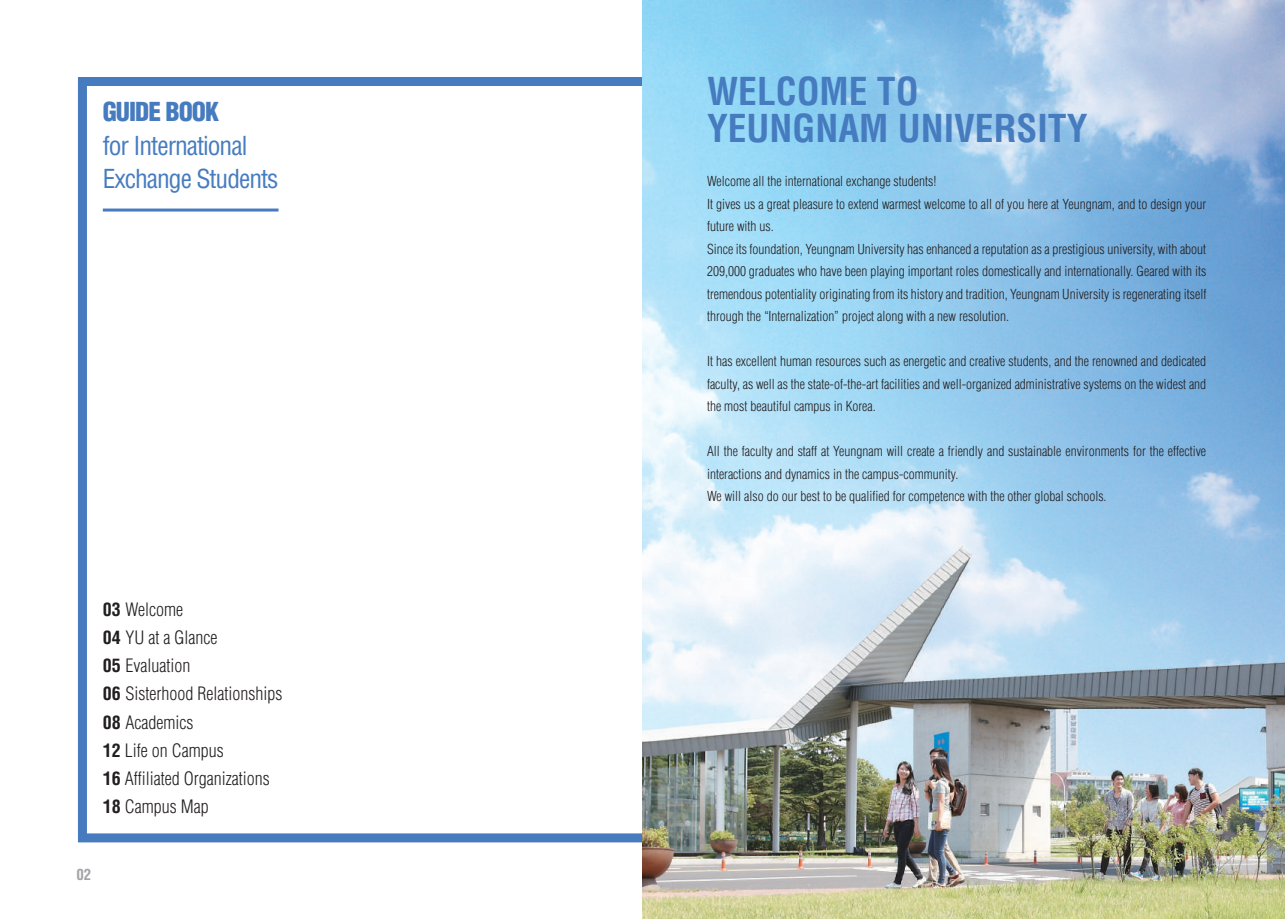
<style>
.page{position:relative;width:1285px;height:919px;background:#fff}
.page>*{position:absolute;margin:0;border:0;box-sizing:border-box;transform-origin:0 0}
.t1{font:700 condensed 37.5px/37.2px "Helvetica LT Std";color:#467cbf}
.t2{font:condensed 25.5px/33.6px "Helvetica LT Std";color:#467cbf}
.t3{font:900 condensed 25.5px "Helvetica LT Std";letter-spacing:-.04em;color:#467cbf}
.t4{font:300 condensed 18px/28.2px "Helvetica LT Std";color:#231f20}
.t5{font:700 condensed 15px "Helvetica LT Std";color:#a3a4a7}
.t6{font:300 condensed 13.5px/22.5px "Helvetica LT Std";color:#231f20}
.s1{font-weight:700}
</style>
<div class="page">
<div style="left:78px;top:77px;width:982px;height:765px;border:9px solid #467cbf"></div>
<hr style="left:103px;top:208px;width:175px;height:3px;background:#467cbf">
<img style="left:642px;top:0;width:642px;height:918px">
<h2 class="t3" style="left:103px;top:96px;width:118px">GUIDE BOOK</h2>
<h2 class="t2" style="left:103px;top:128px;width:177px">for International<br>Exchange Students</h2>
<h3 class="t4" style="left:103px;top:595px;width:181px"><span class="s1">03</span> Welcome<br><span class="s1">04</span> YU at a Glance<br><span class="s1">05</span> Evaluation<br><span class="s1">06</span> Sisterhood Relationships<br><span class="s1">08</span> Academics<br><span class="s1">12</span> Life on Campus<br><span class="s1">16</span> Affiliated Organizations<br><span class="s1">18</span> Campus Map</h3>
<p class="t5" style="left:77px;top:864px;width:16px">02</p>
<h1 class="t1" style="left:707px;top:72px;width:382px">WELCOME TO<br>YEUNGNAM UNIVERSITY</h1>
<p class="t6" style="left:707px;top:170px;width:500px">Welcome all the international exchange students!<br>It gives us a great pleasure to extend warmest welcome to all of you here at Yeungnam, and to design your future with us.<br>Since its foundation, Yeungnam University has enhanced a reputation as a prestigious university, with about 209,000 graduates who have been playing important roles domestically and internationally. Geared with its tremendous potentiality originating from its history and tradition, Yeungnam University is regenerating itself through the “Internalization” project along with a new resolution.</p>
<p class="t6" style="left:707px;top:350px;width:500px;text-align:justify">It has excellent human resources such as energetic and creative students, and the renowned and dedicated faculty, as well as the state-of-the-art facilities and well-organized administrative systems on the widest and the most beautiful campus in Korea.</p>
<p class="t6" style="left:707px;top:440px;width:500px">All the faculty and staff at Yeungnam will create a friendly and sustainable environments for the effective interactions and dynamics in the campus-community.<br>We will also do our best to be qualified for competence with the other global schools.</p>
</div>
